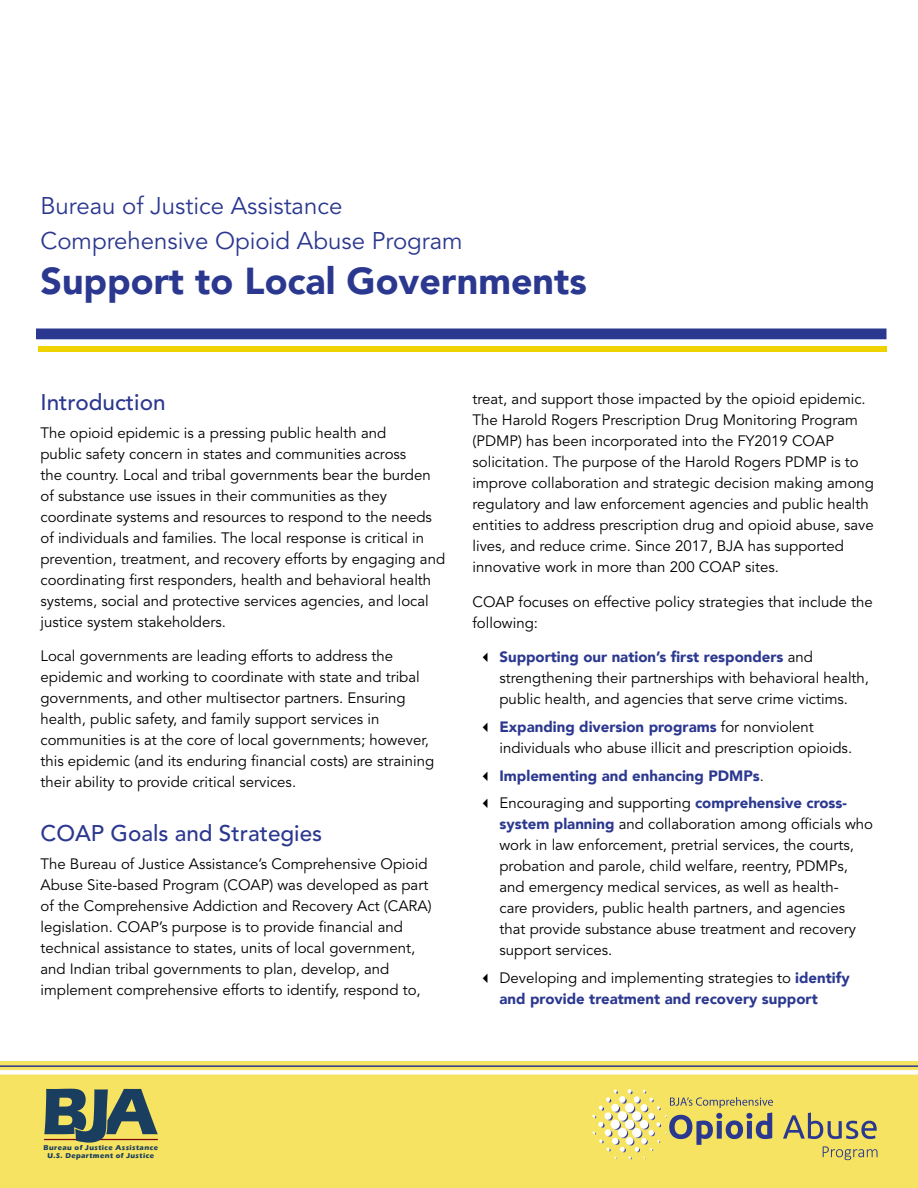
<style>
.page{position:relative;width:918px;height:1188px;background:#fff}
.page>*{position:absolute;margin:0;border:0;box-sizing:border-box;transform-origin:0 0}
.t1{font:900 37.5px "Avenir LT";color:#2b388f}
.t2{font:24px/35.5px "Avenir LT Std";color:#2b388f}
.t3{font:500 22.5px "Avenir LT Std";color:#2b388f}
.t4{font:15px/21px "Avenir LT Std";color:#000}
.t5{font:900 15px "Avenir LT";color:#2b388f}
.t6{font:700 7.2px/7.2px "Eras ITC";letter-spacing:.06em;color:#193e5f;text-align:center}
.s1{font-family:"Avenir LT Std";font-weight:400;color:#000}
.s2{font-family:"Avenir LT";font-weight:900;color:#2b388f}
</style>
<div class="page">
<div style="left:36px;top:328px;width:850px;height:11px;background:#2b388f;border:2px solid #2b388f"></div>
<div style="left:38px;top:346px;width:848px;height:5px;background:#f0d200"></div>
<div style="left:0;top:1061px;width:918px;height:127px;background:#f6e361"></div>
<hr style="left:0;top:1065px;width:918px;height:2px;background:#2b388f">
<div style="left:0;top:1070px;width:918px;height:5px;background:#fff"></div>
<svg style="left:44px;top:1089px;width:114px;height:54px"></svg>
<svg style="left:783px;top:1113px;width:94px;height:26px"></svg>
<svg style="left:823px;top:1146px;width:54px;height:14px"></svg>
<svg style="left:592px;top:1089px;width:181px;height:70px"></svg>
<h2 class="t2" style="left:40px;top:189px;width:424px">Bureau of Justice Assistance<br>Comprehensive Opioid Abuse Program</h2>
<h1 class="t1" style="left:40px;top:259px;width:548px">Support to Local Governments</h1>
<h3 class="t3" style="left:40px;top:389px;width:127px">Introduction</h3>
<p class="t4" style="left:40px;top:422px;width:406px">The opioid epidemic is a pressing public health and<br>public safety concern in states and communities across<br>the country. Local and tribal governments bear the burden of substance use issues in their communities as they coordinate systems and resources to respond to the needs of individuals and families. The local response is critical in prevention, treatment, and recovery efforts by engaging and coordinating first responders, health and behavioral health systems, social and protective services agencies, and local justice system stakeholders.</p>
<p class="t4" style="left:40px;top:646px;width:395px">Local governments are leading efforts to address the epidemic and working to coordinate with state and tribal governments, and other multisector partners. Ensuring health, public safety, and family support services in communities is at the core of local governments; however, this epidemic (and its enduring financial costs) are straining their ability to provide critical services.</p>
<h3 class="t3" style="left:40px;top:820px;width:283px">COAP Goals and Strategies</h3>
<p class="t4" style="left:40px;top:854px;width:393px">The Bureau of Justice Assistance’s Comprehensive Opioid Abuse Site-based Program (COAP) was developed as part of the Comprehensive Addiction and Recovery Act (CARA) legislation. COAP’s purpose is to provide financial and technical assistance to states, units of local government, and Indian tribal governments to plan, develop, and implement comprehensive efforts to identify, respond to,</p>
<p class="t4" style="left:472px;top:389px;width:403px">treat, and support those impacted by the opioid epidemic.<br>The Harold Rogers Prescription Drug Monitoring Program (PDMP) has been incorporated into the FY2019 COAP solicitation. The purpose of the Harold Rogers PDMP is to improve collaboration and strategic decision making among regulatory and law enforcement agencies and public health entities to address prescription drug and opioid abuse, save lives, and reduce crime. Since 2017, BJA has supported innovative work in more than 200 COAP sites.</p>
<p class="t4" style="left:472px;top:591px;width:402px">COAP focuses on effective policy strategies that include the following:</p>
<p class="t5" style="left:500px;top:648px;width:315px">Supporting our nation’s first responders <span class="s1">and</span></p>
<p class="t4" style="left:500px;top:668px;width:371px">strengthening their partnerships with behavioral health, public health, and agencies that serve crime victims.</p>
<p class="t5" style="left:500px;top:718px;width:316px">Expanding diversion programs <span class="s1">for nonviolent</span></p>
<p class="t4" style="left:500px;top:738px;width:354px">individuals who abuse illicit and prescription opioids.</p>
<p class="t5" style="left:500px;top:766px;width:266px">Implementing and enhancing PDMPs<span class="s1">.</span></p>
<p class="t4" style="left:500px;top:793px;width:375px">Encouraging and supporting <span class="s2">comprehensive cross&shy;system planning</span> and collaboration among officials who work in law enforcement, pretrial services, the courts, probation and parole, child welfare, reentry, PDMPs, and emergency medical services, as well as health-<br>care providers, public health partners, and agencies that provide substance abuse treatment and recovery support services.</p>
<p class="t4" style="left:500px;top:968px;width:352px">Developing and implementing strategies to <span class="s2">identify</span></p>
<p class="t5" style="left:500px;top:990px;width:320px">and provide treatment and recovery support</p>
<p class="t6" style="left:44px;top:1144px;width:116px">Bureau of Justice Assistance<br>U.S. Department of Justice</p>
</div>
